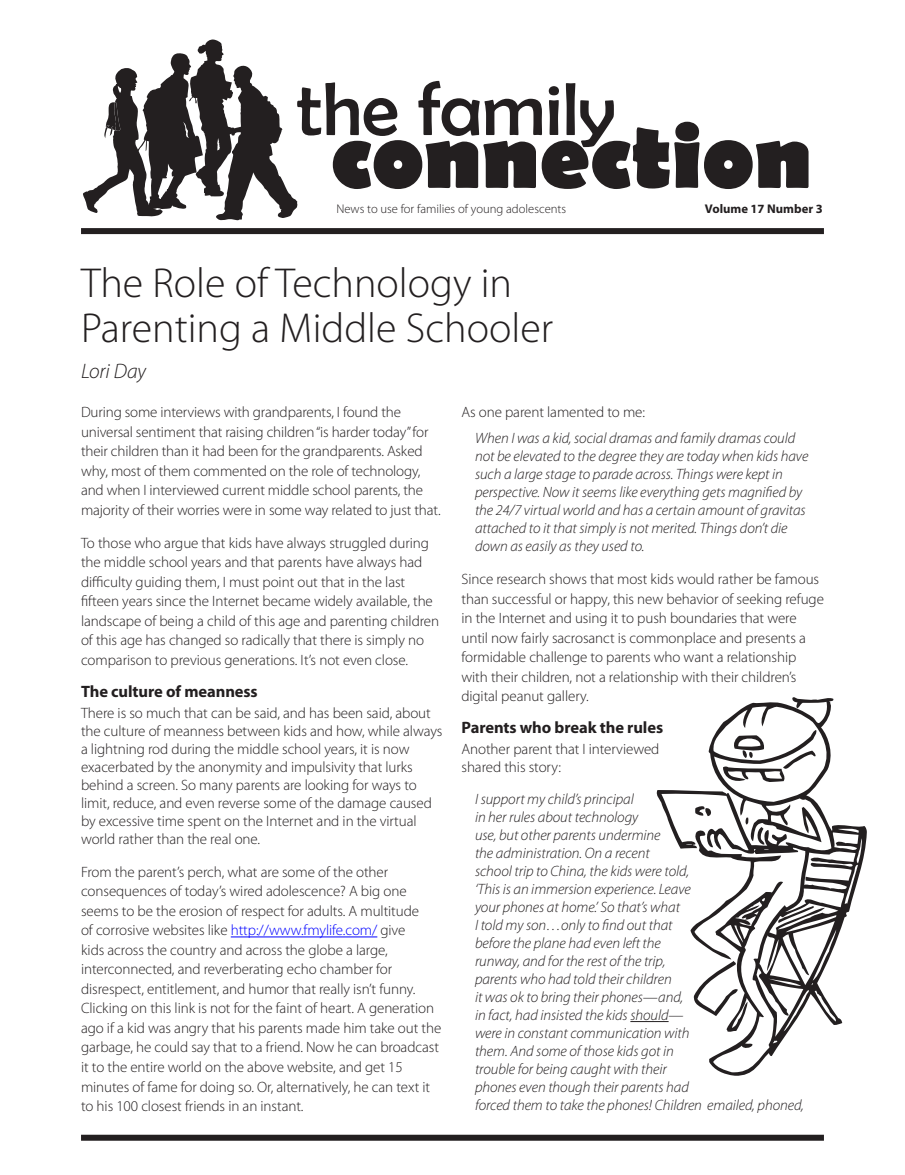
<style>
.page{position:relative;width:905px;height:1175px;background:#fff}
.page>*{position:absolute;margin:0;border:0;box-sizing:border-box;transform-origin:0 0}
.t1{font:700 94.65px "Berlin Sans FB";color:#231f20}
.t2{font:75.75px "Berlin Sans FB";color:#231f20}
.Level_1_Headline_Lig{font:300 42px/45px "Myriad Pro";color:#231f20}
.Author{font:italic 300 21px "Myriad Pro";color:#231f20}
.Level_1_Subhead{font:700 16.5px "Myriad Pro";letter-spacing:-.005em;color:#231f20}
.Basic_Body_Text{font:300 15px/19.5px "Myriad Pro";letter-spacing:-.005em;color:#231f20}
.block_quote{font:italic 300 15px/18px "Myriad Pro";letter-spacing:-.005em;color:#231f20}
.t3{font:300 12.6px "Myriad Pro";color:#231f20}
.t4{font:700 12.6px "Myriad Pro";color:#231f20}
.s1{color:#00f}
</style>
<div class="page">
<svg style="left:83px;top:39px;width:214px;height:181px"></svg>
<div style="left:81px;top:228px;width:743px;height:6px;background:#231f20"></div>
<div style="left:81px;top:1134px;width:743px;height:6px;background:#231f20"></div>
<svg style="left:654px;top:697px;width:212px;height:379px"></svg>
<hr style="left:231px;top:936px;width:146px;height:1px;background:#00f">
<hr style="left:630px;top:1021px;width:38px;height:1px;background:#231f20">
<p class="t2" style="left:297px;top:67px;width:320px">the family</p>
<p class="t1" style="left:331px;top:102px;width:482px">connection</p>
<p class="t3" style="left:336px;top:201px;width:231px">News to use for families of young adolescents</p>
<p class="t4" style="left:705px;top:200px;width:119px">Volume 17 Number 3</p>
<p class="Level_1_Headline_Lig" style="left:81px;top:261px;width:473px">The Role of Technology in<br>Parenting a Middle Schooler</p>
<p class="Author" style="left:81px;top:360px;width:67px">Lori Day</p>
<p class="Basic_Body_Text" style="left:81px;top:403px;width:361px">During some interviews with grandparents, I found the universal sentiment that raising children “is harder today” for their children than it had been for the grandparents. Asked why, most of them commented on the role of technology, and when I interviewed current middle school parents, the majority of their worries were in some way related to just that.</p>
<p class="Basic_Body_Text" style="left:81px;top:533px;width:359px">To those who argue that kids have always struggled during the middle school years and that parents have always had difficulty guiding them, I must point out that in the last fifteen years since the Internet became widely available, the landscape of being a child of this age and parenting children of this age has changed so radically that there is simply no comparison to previous generations. It’s not even close.</p>
<p class="Level_1_Subhead" style="left:81px;top:680px;width:178px">The culture of meanness</p>
<p class="Basic_Body_Text" style="left:81px;top:704px;width:363px;line-height:18px">There is so much that can be said, and has been said, about the culture of meanness between kids and how, while always a lightning rod during the middle school years, it is now exacerbated by the anonymity and impulsivity that lurks behind a screen. So many parents are looking for ways to limit, reduce, and even reverse some of the damage caused by excessive time spent on the Internet and in the virtual world rather than the real one.</p>
<p class="Basic_Body_Text" style="left:81px;top:862px;width:362px">From the parent’s perch, what are some of the other consequences of today’s wired adolescence? A big one seems to be the erosion of respect for adults. A multitude<br>of corrosive websites like <span class="s1">http://www.fmylife.com/</span> give<br>kids across the country and across the globe a large, interconnected, and reverberating echo chamber for disrespect, entitlement, and humor that really isn’t funny.<br>Clicking on this link is not for the faint of heart. A generation ago if a kid was angry that his parents made him take out the garbage, he could say that to a friend. Now he can broadcast it to the entire world on the above website, and get 15 minutes of fame for doing so. Or, alternatively, he can text it to his 100 closest friends in an instant.</p>
<p class="Basic_Body_Text" style="left:461px;top:403px;width:185px">As one parent lamented to me:</p>
<p class="block_quote" style="left:475px;top:430px;width:335px">When I was a kid, social dramas and family dramas could not be elevated to the degree they are today when kids have such a large stage to parade across. Things were kept in perspective. Now it seems like everything gets magnified by the 24/7 virtual world and has a certain amount of gravitas attached to it that simply is not merited. Things don’t die down as easily as they used to.</p>
<p class="Basic_Body_Text" style="left:461px;top:570px;width:364px">Since research shows that most kids would rather be famous than successful or happy, this new behavior of seeking refuge in the Internet and using it to push boundaries that were until now fairly sacrosanct is commonplace and presents a formidable challenge to parents who want a relationship with their children, not a relationship with their children’s digital peanut gallery.</p>
<p class="Level_1_Subhead" style="left:461px;top:717px;width:203px">Parents who break the rules</p>
<p class="Basic_Body_Text" style="left:461px;top:740px;width:199px;line-height:18px">Another parent that I interviewed shared this story:</p>
<p class="block_quote" style="left:475px;top:790px;width:330px">I support my child’s principal<br>in her rules about technology<br>use, but other parents undermine<br>the administration. On a recent<br>school trip to China, the kids were told,<br>‘This is an immersion experience. Leave<br>your phones at home.’ So that’s what<br>I told my son…only to find out that<br>before the plane had even left the<br>runway, and for the rest of the trip,<br>parents who had told their children<br>it was ok to bring their phones—and,<br>in fact, had insisted the kids should—<br>were in constant communication with<br>them. And some of those kids got in<br>trouble for being caught with their<br>phones even though their parents had<br>forced them to take the phones! Children emailed, phoned,</p>
</div>
